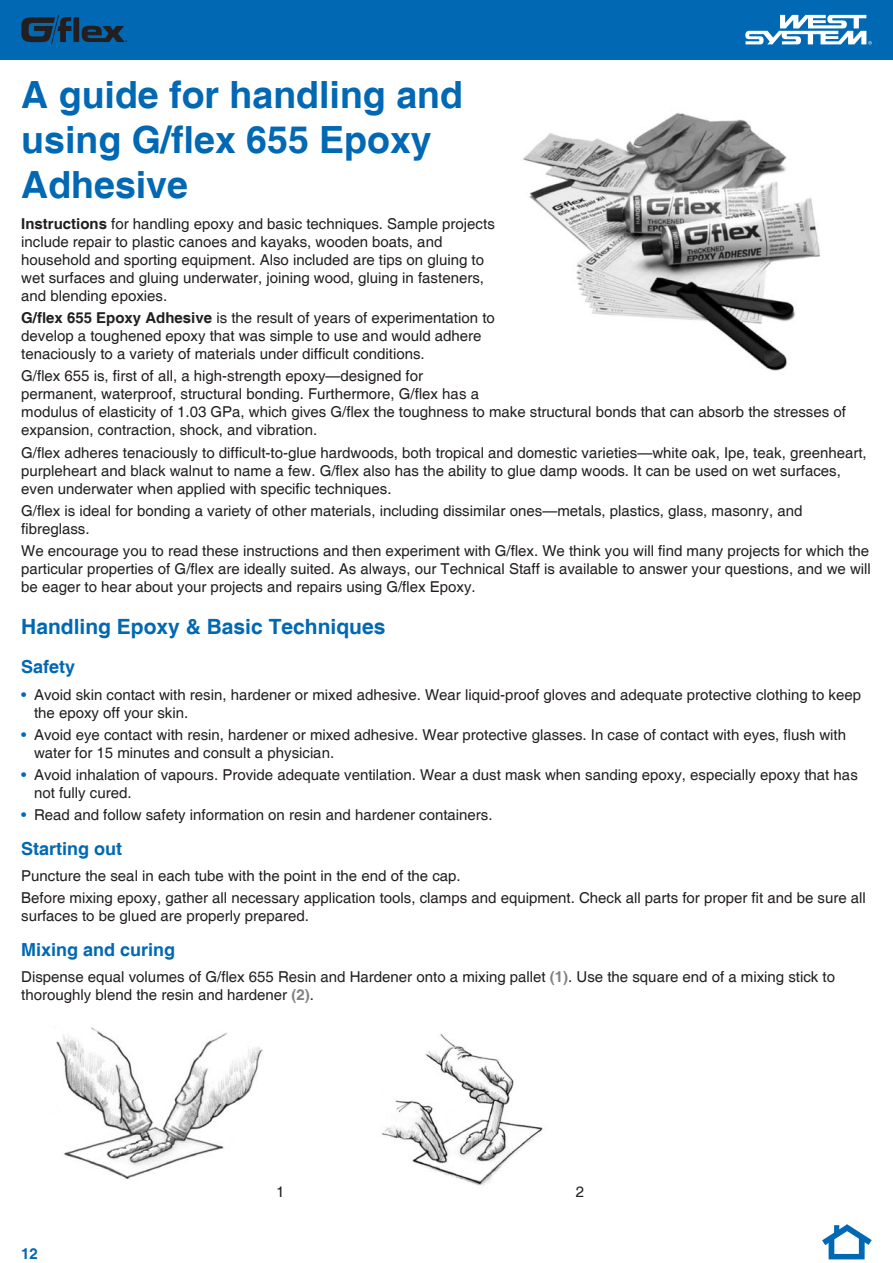
<style>
.page{position:relative;width:893px;height:1263px;background:#fff}
.page>*{position:absolute;margin:0;border:0;box-sizing:border-box;transform-origin:0 0}
.t1{font:700 37.5px/45px "Helvetica";color:#0168b3}
.t2{font:700 21px "Helvetica";color:#0168b3}
.t3{font:700 18px "Helvetica";color:#0168b3}
.t4{font:15px/18px "Helvetica";color:#231f20}
.t5{font:700 15px "Helvetica";color:#0168b3}
.t6{font:600 5.4px "Myriad Pro";color:#231f20}
.s1{font-weight:700}
.s2{color:#0168b3}
.s3{font-weight:700;color:#818181}
</style>
<div class="page">
<div style="left:0;top:0;width:893px;height:60px;background:#0168b3"></div>
<svg style="left:745px;top:15px;width:127px;height:30px"></svg>
<svg style="left:21px;top:15px;width:104px;height:29px"></svg>
<div style="left:828px;top:1239px;width:6px;height:15px;background:#0168b3"></div>
<svg style="left:822px;top:1224px;width:50px;height:27px"></svg>
<div style="left:829px;top:1254px;width:36px;height:5px;background:#0168b3"></div>
<div style="left:859px;top:1238px;width:6px;height:16px;background:#0168b3"></div>
<img style="left:56px;top:1025px;width:207px;height:155px">
<img style="left:382px;top:1033px;width:161px;height:153px">
<img style="left:523px;top:113px;width:297px;height:258px">
<p class="t6" style="left:125px;top:38px;width:4px">®</p>
<h1 class="t1" style="left:21px;top:74px;width:443px">A guide for handling and using G/flex 655 Epoxy<br>Adhesive</h1>
<p class="t4" style="left:21px;top:215px;width:475px"><span class="s1">Instructions</span> for handling epoxy and basic techniques. Sample projects include repair to plastic canoes and kayaks, wooden boats, and household and sporting equipment. Also included are tips on gluing to wet surfaces and gluing underwater, joining wood, gluing in fasteners, and blending epoxies.</p>
<p class="t4" style="left:21px;top:309px;width:475px"><span class="s1">G/flex 655 Epoxy Adhesive</span> is the result of years of experimentation to develop a toughened epoxy that was simple to use and would adhere tenaciously to a variety of materials under difficult conditions.</p>
<p class="t4" style="left:21px;top:368px;width:826px">G/flex 655 is, first of all, a high-strength epoxy—designed for<br>permanent, waterproof, structural bonding. Furthermore, G/flex has a<br>modulus of elasticity of 1.03 GPa, which gives G/flex the toughness to make structural bonds that can absorb the stresses of expansion, contraction, shock, and vibration.</p>
<p class="t4" style="left:21px;top:444px;width:847px">G/flex adheres tenaciously to difficult-to-glue hardwoods, both tropical and domestic varieties—white oak, Ipe, teak, greenheart, purpleheart and black walnut to name a few. G/flex also has the ability to glue damp woods. It can be used on wet surfaces, even underwater when applied with specific techniques.</p>
<p class="t4" style="left:21px;top:502px;width:783px">G/flex is ideal for bonding a variety of other materials, including dissimilar ones—metals, plastics, glass, masonry, and fibreglass.</p>
<p class="t4" style="left:21px;top:542px;width:851px;text-align:justify">We encourage you to read these instructions and then experiment with G/flex. We think you will find many projects for which the particular properties of G/flex are ideally suited. As always, our Technical Staff is available to answer your questions, and we will be eager to hear about your projects and repairs using G/flex Epoxy.</p>
<h2 class="t2" style="left:21px;top:614px;width:366px">Handling Epoxy &amp; Basic Techniques</h2>
<p class="t3" style="left:21px;top:656px;width:56px">Safety</p>
<p class="t4" style="left:34px;top:686px;width:829px;text-indent:-13px"><span class="s2">•</span> Avoid skin contact with resin, hardener or mixed adhesive. Wear liquid-proof gloves and adequate protective clothing to keep the epoxy off your skin.</p>
<p class="t4" style="left:34px;top:726px;width:814px;text-indent:-13px"><span class="s2">•</span> Avoid eye contact with resin, hardener or mixed adhesive. Wear protective glasses. In case of contact with eyes, flush with water for 15 minutes and consult a physician.</p>
<p class="t4" style="left:34px;top:766px;width:825px;text-indent:-13px"><span class="s2">•</span> Avoid inhalation of vapours. Provide adequate ventilation. Wear a dust mask when sanding epoxy, especially epoxy that has not fully cured.</p>
<p class="t4" style="left:21px;top:806px;width:473px"><span class="s2">•</span> Read and follow safety information on resin and hardener containers.</p>
<p class="t3" style="left:21px;top:837px;width:102px">Starting out</p>
<p class="t4" style="left:21px;top:865px;width:846px;line-height:22.2px">Puncture the seal in each tube with the point in the end of the cap.<br>Before mixing epoxy, gather all necessary application tools, clamps and equipment. Check all parts for proper fit and be sure all</p>
<p class="t4" style="left:21px;top:908px;width:289px">surfaces to be glued are properly prepared.</p>
<p class="t3" style="left:21px;top:938px;width:156px">Mixing and curing</p>
<p class="t4" style="left:21px;top:968px;width:815px">Dispense equal volumes of G/flex 655 Resin and Hardener onto a mixing pallet <span class="s3">(1)</span>. Use the square end of a mixing stick to thoroughly blend the resin and hardener <span class="s3">(2)</span>.</p>
<p class="t5" style="left:21px;top:1244px;width:18px">12</p>
<p class="t4" style="left:276px;top:1183px;width:10px">1</p>
<p class="t4" style="left:576px;top:1183px;width:10px">2</p>
</div>
